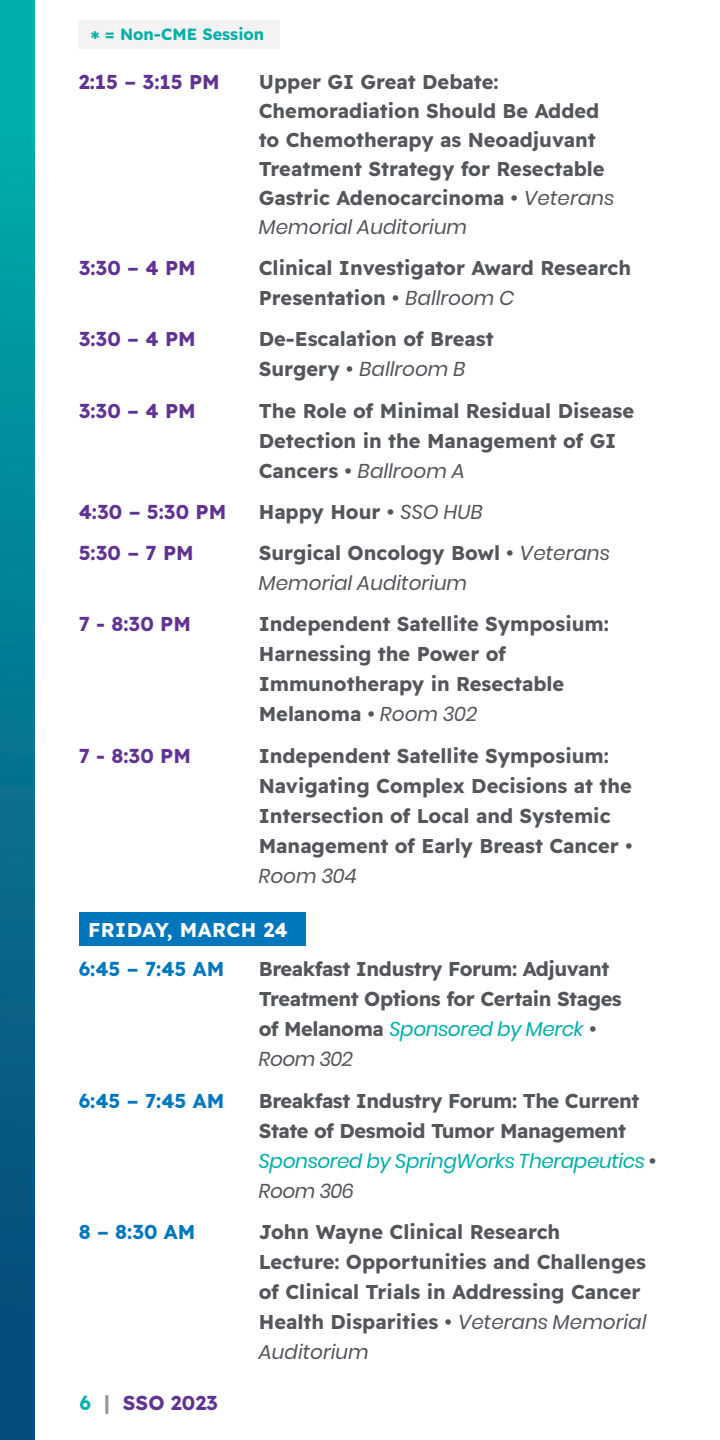
<style>
.page{position:relative;width:720px;height:1440px;background:#fff}
.page>*{position:absolute;margin:0;border:0;box-sizing:border-box;transform-origin:0 0}
.t1{font:20px/30px "Readex Pro";color:#53565b}
.t2{font:20px/30px "Readex Pro";letter-spacing:-.02em;color:#53565b}
.t3{font:italic 20px "Poppins";color:#53565b}
.t4{font:20px "Readex Pro";color:#603393}
.t5{font:italic 20px/30px "Poppins";letter-spacing:-.02em;color:#00afa9}
.t6{font:20px "Readex Pro";color:#0077bd}
.t7{font:20px "Readex Pro";letter-spacing:.02em;color:#fff}
.t8{font:16.25px "Readex Pro";color:#00afa9}
.s1{font-size:20px}
.s2{font-family:"Poppins";font-style:italic}
.s3{font-family:"Readex Pro";font-style:normal}
.s4{font-family:"Readex Pro";font-style:normal;color:#53565b}
.s5{color:#53565b}
.s6{color:#00afa9}
.s7{color:#939598}
</style>
<div class="page">
<div style="left:79px;top:913px;width:227px;height:33px;background:#0077bd"></div>
<div style="left:79px;top:20px;width:201px;height:28px;background:#f5f2f3"></div>
<div style="left:0;top:0;width:34px;height:1440px;background:linear-gradient(to bottom,#00b3ac,#084277)"></div>
<p class="t8" style="left:91px;top:25px;width:175px"><span class="s1">*</span> = Non-CME Session</p>
<p class="t4" style="left:79px;top:70px;width:143px">2:15 – 3:15 PM</p>
<p class="t1" style="left:259px;top:67px;width:357px;line-height:29px">Upper GI Great Debate:<br>Chemoradiation Should Be Added to Chemotherapy as Neoadjuvant<br>Treatment Strategy for Resectable<br>Gastric Adenocarcinoma • <span class="s2">Veterans</span></p>
<p class="t3" style="left:259px;top:215px;width:210px">Memorial Auditorium</p>
<p class="t4" style="left:79px;top:256px;width:119px">3:30 – 4 PM</p>
<p class="t1" style="left:259px;top:253px;width:374px">Clinical Investigator Award Research<br>Presentation • <span class="s2">Ballroom C</span></p>
<p class="t4" style="left:79px;top:328px;width:119px">3:30 – 4 PM</p>
<p class="t1" style="left:259px;top:324px;width:236px">De-Escalation of Breast</p>
<p class="t3" style="left:259px;top:358px;width:208px"><span class="s3">Surgery •</span> Ballroom B</p>
<p class="t4" style="left:79px;top:399px;width:119px">3:30 – 4 PM</p>
<p class="t1" style="left:259px;top:396px;width:377px">The Role of Minimal Residual Disease<br>Detection in the Management of GI</p>
<p class="t3" style="left:259px;top:459px;width:208px"><span class="s3">Cancers •</span> Ballroom A</p>
<p class="t4" style="left:79px;top:500px;width:149px">4:30 – 5:30 PM</p>
<p class="t1" style="left:259px;top:497px;width:226px">Happy Hour • <span class="s2">SSO HUB</span></p>
<p class="t4" style="left:79px;top:541px;width:117px">5:30 – 7 PM</p>
<p class="t1" style="left:259px;top:538px;width:353px">Surgical Oncology Bowl • <span class="s2">Veterans</span></p>
<p class="t3" style="left:259px;top:571px;width:210px">Memorial Auditorium</p>
<p class="t4" style="left:79px;top:613px;width:114px">7 - 8:30 PM</p>
<p class="t1" style="left:259px;top:609px;width:352px">Independent Satellite Symposium:<br>Harnessing the Power of<br>Immunotherapy in Resectable<br>Melanoma • <span class="s2">Room 302</span></p>
<p class="t4" style="left:79px;top:744px;width:114px">7 - 8:30 PM</p>
<p class="t1" style="left:259px;top:741px;width:375px">Independent Satellite Symposium:<br>Navigating Complex Decisions at the Intersection of Local and Systemic Management of Early Breast Cancer •</p>
<p class="t3" style="left:259px;top:864px;width:99px">Room 304</p>
<p class="t7" style="left:88px;top:918px;width:201px">FRIDAY, MARCH 24</p>
<p class="t6" style="left:79px;top:958px;width:147px">6:45 – 7:45 AM</p>
<p class="t2" style="left:259px;top:954px;width:365px">Breakfast Industry Forum: Adjuvant<br>Treatment Options for Certain Stages</p>
<p class="t5" style="left:259px;top:1014px;width:339px"><span class="s4">of Melanoma</span> Sponsored by Merck <span class="s4">•<br></span><span class="s5">Room 302</span></p>
<p class="t6" style="left:79px;top:1089px;width:147px">6:45 – 7:45 AM</p>
<p class="t2" style="left:259px;top:1086px;width:382px">Breakfast Industry Forum: The Current<br>State of Desmoid Tumor Management</p>
<p class="t5" style="left:259px;top:1146px;width:399px">Sponsored by SpringWorks Therapeutics <span class="s4">•<br></span><span class="s5">Room 306</span></p>
<p class="t6" style="left:79px;top:1220px;width:118px">8 – 8:30 AM</p>
<p class="t1" style="left:259px;top:1217px;width:389px">John Wayne Clinical Research<br>Lecture: Opportunities and Challenges of Clinical Trials in Addressing Cancer Health Disparities • <span class="s2">Veterans Memorial</span></p>
<p class="t3" style="left:259px;top:1340px;width:111px">Auditorium</p>
<p class="t4" style="left:80px;top:1391px;width:140px"><span class="s6">6</span> <span class="s7">|</span> SSO 2023</p>
</div>
